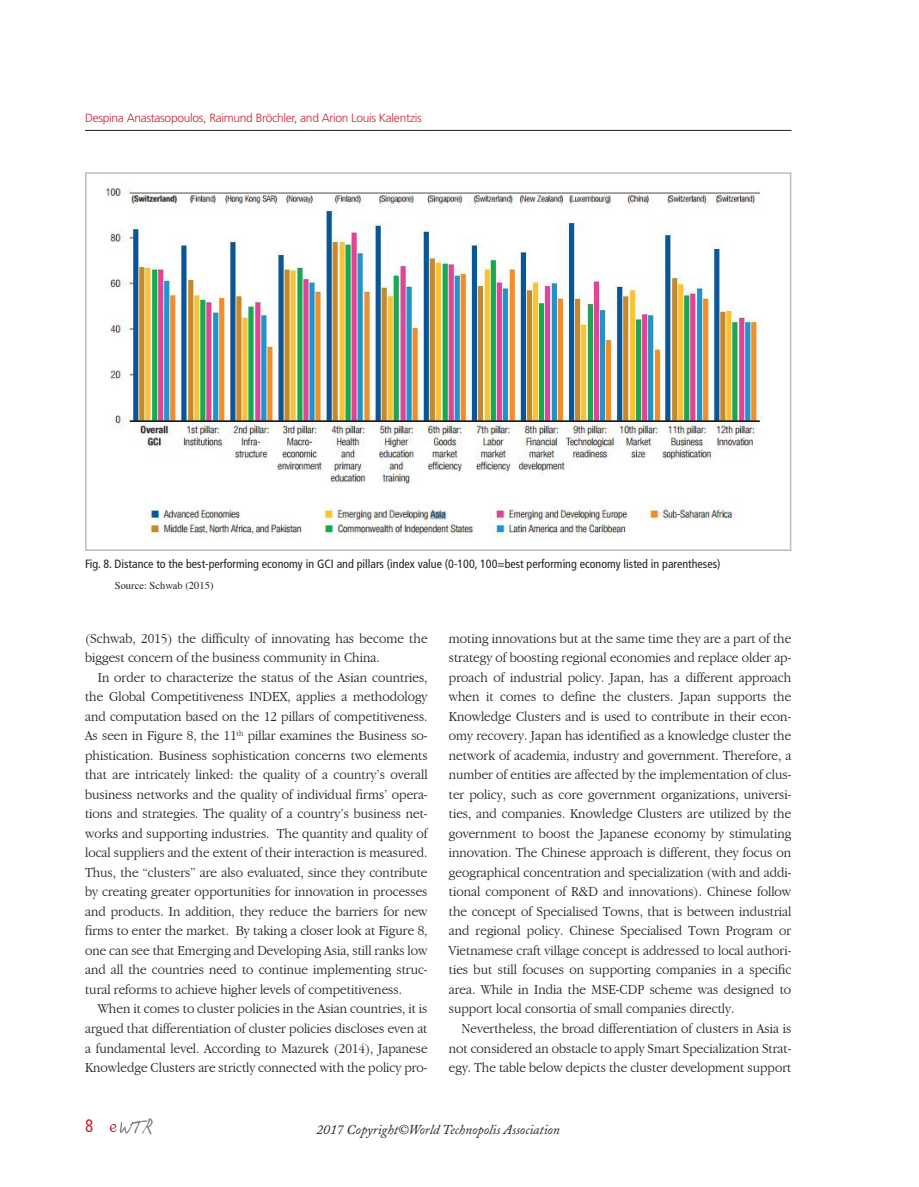
<style>
.page{position:relative;width:919px;height:1187px;background:#fff}
.page>*{position:absolute;margin:0;border:0;box-sizing:border-box;transform-origin:0 0}
.t1{font:condensed 18px "Frutiger";color:#c62435;scale:.95 1}
.내용글{font:300 condensed 14.25px/19.5px "Garamond";color:#231f20;text-align:justify;scale:1.15 1}
.t2{font:italic 13.5px "Adobe Caslon";color:#231f20}
.Table{font:condensed 12px "Frutiger";color:#231f20}
.t3{font:300 12px "Frutiger";letter-spacing:-.025em;color:#c62435}
.Source{font:10.5px "Times";color:#231f20}
</style>
<div class="page">
<svg style="left:109px;top:1118px;width:44px;height:16px"></svg>
<hr style="left:85px;top:130px;width:706px;height:1px;background:#231f20">
<img style="left:104px;top:182px;width:660px;height:357px">
<div style="left:85px;top:172px;width:706px;height:379px;border:2px solid #bcbdc0"></div>
<p class="t3" style="left:85px;top:111px;width:338px">Despina Anastasopoulos, Raimund Bröchler, and Arion Louis Kalentzis</p>
<p class="Table" style="left:85px;top:556px;width:636px">Fig. 8. Distance to the best-performing economy in GCI and pillars (index value (0-100, 100=best performing economy listed in parentheses)</p>
<p class="Source" style="left:115px;top:575px;width:100px">Source: Schwab (2015)</p>
<p class="내용글" style="left:85px;top:628px;width:299px">(Schwab, 2015) the difficulty of innovating has become the biggest concern of the business community in China.</p>
<p class="내용글" style="left:85px;top:667px;width:299px;text-indent:13px">In order to characterize the status of the Asian countries, the Global Competitiveness INDEX, applies a methodology and computation based on the 12 pillars of competitiveness.<br>As seen in Figure 8, the 11<sup>th</sup> pillar examines the Business so&shy;phistication. Business sophistication concerns two elements that are intricately linked: the quality of a country’s overall business networks and the quality of individual firms’ opera&shy;tions and strategies. The quality of a country’s business net&shy;works and supporting industries. The quantity and quality of local suppliers and the extent of their interaction is measured.<br>Thus, the “clusters” are also evaluated, since they contribute by creating greater opportunities for innovation in processes and products. In addition, they reduce the barriers for new firms to enter the market. By taking a closer look at Figure 8, one can see that Emerging and Developing Asia, still ranks low and all the countries need to continue implementing struc&shy;tural reforms to achieve higher levels of competitiveness.</p>
<p class="내용글" style="left:85px;top:999px;width:299px;text-indent:13px">When it comes to cluster policies in the Asian countries, it is argued that differentiation of cluster policies discloses even at a fundamental level. According to Mazurek (2014), Japanese Knowledge Clusters are strictly connected with the policy pro-</p>
<p class="내용글" style="left:449px;top:628px;width:299px">moting innovations but at the same time they are a part of the strategy of boosting regional economies and replace older ap&shy;proach of industrial policy. Japan, has a different approach when it comes to define the clusters. Japan supports the Knowledge Clusters and is used to contribute in their econ&shy;omy recovery. Japan has identified as a knowledge cluster the network of academia, industry and government. Therefore, a number of entities are affected by the implementation of clus&shy;ter policy, such as core government organizations, universi&shy;ties, and companies. Knowledge Clusters are utilized by the government to boost the Japanese economy by stimulating innovation. The Chinese approach is different, they focus on geographical concentration and specialization (with and addi&shy;tional component of R&amp;D and innovations). Chinese follow the concept of Specialised Towns, that is between industrial and regional policy. Chinese Specialised Town Program or Vietnamese craft village concept is addressed to local authori&shy;ties but still focuses on supporting companies in a specific area. While in India the MSE-CDP scheme was designed to support local consortia of small companies directly.</p>
<p class="내용글" style="left:449px;top:1018px;width:299px;text-indent:13px">Nevertheless, the broad differentiation of clusters in Asia is not considered an obstacle to apply Smart Specialization Strat&shy;egy. The table below depicts the cluster development support</p>
<p class="t1" style="left:85px;top:1115px;width:10px">8</p>
<p class="t2" style="left:316px;top:1121px;width:245px">2017 Copyright©World Technopolis Association</p>
</div>
